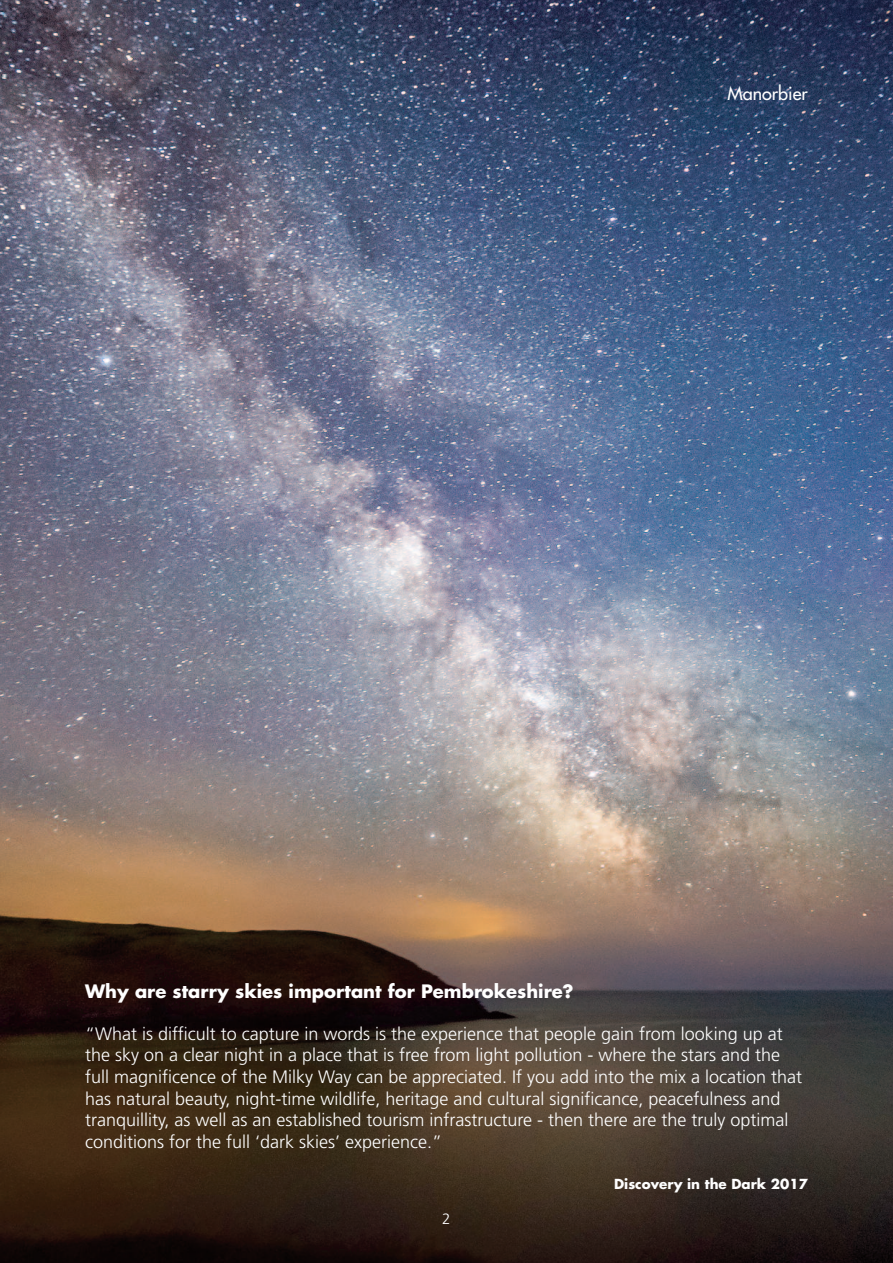
<style>
.page{position:relative;width:893px;height:1263px;background:#fff}
.page>*{position:absolute;margin:0;border:0;box-sizing:border-box;transform-origin:0 0}
.t1{font:300 18px/21.6px "Frutiger";color:#fff}
.t2{font:700 18px "Futura Std";color:#fff}
.t3{font:500 18px "Futura Std";color:#fff}
.t4{font:300 15px "Frutiger";color:#fff}
.t5{font:700 13.5px "Futura Std";color:#fff}
</style>
<div class="page">
<img style="left:0;top:0;width:893px;height:1263px">
<p class="t3" style="left:727px;top:84px;width:82px">Manorbier</p>
<p class="t2" style="left:85px;top:983px;width:490px">Why are starry skies important for Pembrokeshire?</p>
<p class="t1" style="left:85px;top:1024px;width:719px">“What is difficult to capture in words is the experience that people gain from looking up at the sky on a clear night in a place that is free from light pollution - where the stars and the full magnificence of the Milky Way can be appreciated. If you add into the mix a location that has natural beauty, night-time wildlife, heritage and cultural significance, peacefulness and tranquillity, as well as an established tourism infrastructure - then there are the truly optimal conditions for the full ‘dark skies’ experience.”</p>
<p class="t5" style="left:614px;top:1177px;width:195px">Discovery in the Dark 2017</p>
<p class="t4" style="left:442px;top:1212px;width:10px">2</p>
</div>
